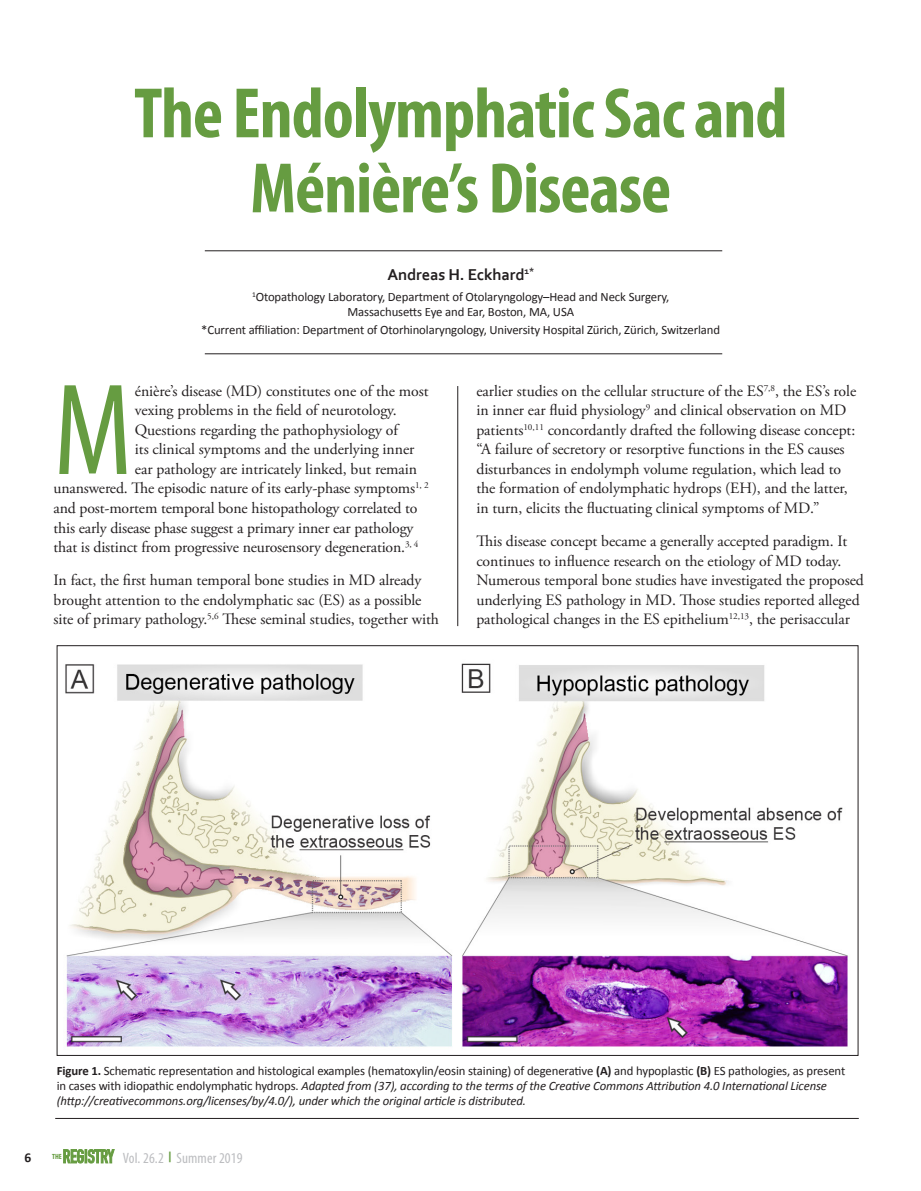
<style>
.page{position:relative;width:921px;height:1191px;background:#fff}
.page>*{position:absolute;margin:0;border:0;box-sizing:border-box;transform-origin:0 0}
.Text_with_Drop_Cap{font:condensed 131.55px "Myriad Pro";color:#669c41}
.Heads{font:700 condensed 72px "Myriad Pro";letter-spacing:-.015em;color:#669c41}
.t1{font:700 16.5px "Corbel";letter-spacing:-.01em;color:#231f20}
.Text_with_space{font:15.75px/19.5px "Adobe Garamond Pro";letter-spacing:-.005em;color:#231f20}
.Text_with_Drop_Cap-2{font:15.75px "Adobe Garamond Pro";letter-spacing:-.01em;color:#231f20}
.t2{font:condensed 15px "Myriad Pro";letter-spacing:.01em;color:#bcbdc0}
.t3{font:700 13.5px "Calibri";color:#231f20}
._1__Calibri_8_5_pt{font:italic 12.75px/15px "Calibri";letter-spacing:-.01em;color:#231f20}
._1__Calibri_8_5_pt-2{font:12.75px/15px "Calibri";letter-spacing:-.01em;color:#231f20;text-align:center}
.t4{font:700 condensed 7.5px "Myriad Pro";color:#669c41}
.s1{font-weight:700;font-style:normal}
.s2{font-style:normal}
.s3{font-family:"Calibri";font-weight:700;font-stretch:normal;font-size:12px;color:#669c41}
</style>
<div class="page">
<svg style="left:63px;top:1149px;width:52px;height:14px"></svg>
<svg style="left:64px;top:1149px;width:50px;height:14px"></svg>
<hr style="left:205px;top:250px;width:517px;height:1px;background:#231f20">
<hr style="left:205px;top:353px;width:517px;height:1px;background:#231f20">
<hr style="left:457px;top:386px;width:1px;height:240px;background:#231f20">
<img style="left:65px;top:663px;width:783px;height:384px">
<hr style="left:55px;top:1118px;width:804px;height:1px;background:#231f20">
<p class="Heads" style="left:134px;top:68px;width:655px">The Endolymphatic Sac and</p>
<p class="Heads" style="left:250px;top:143px;width:422px">Ménière’s Disease</p>
<p class="t1" style="left:387px;top:264px;width:148px">Andreas H. Eckhard<sup>1*</sup></p>
<p class="_1__Calibri_8_5_pt-2" style="left:252px;top:289px;width:419px"><sup>1</sup>Otopathology Laboratory, Department of Otolaryngology–Head and Neck Surgery,<br>Massachusetts Eye and Ear, Boston, MA, USA</p>
<p class="_1__Calibri_8_5_pt-2" style="left:201px;top:322px;width:520px">*Current affiliation: Department of Otorhinolaryngology, University Hospital Zürich, Zürich, Switzerland</p>
<p class="Text_with_Drop_Cap" style="left:54px;top:351px;width:80px">M</p>
<p class="Text_with_Drop_Cap-2" style="left:135px;top:381px;width:295px">énière’s disease (MD) constitutes one of the most</p>
<p class="Text_with_Drop_Cap-2" style="left:135px;top:401px;width:263px">vexing problems in the field of neurotology.</p>
<p class="Text_with_Drop_Cap-2" style="left:135px;top:420px;width:264px">Questions regarding the pathophysiology of</p>
<p class="Text_with_Drop_Cap-2" style="left:135px;top:440px;width:281px">its clinical symptoms and the underlying inner</p>
<p class="Text_with_Drop_Cap-2" style="left:135px;top:459px;width:283px">ear pathology are intricately linked, but remain</p>
<p class="Text_with_Drop_Cap-2" style="left:54px;top:479px;width:376px">unanswered. The episodic nature of its early-phase symptoms<sup>1,</sup> <sup>2</sup></p>
<p class="Text_with_Drop_Cap-2" style="left:54px;top:498px;width:365px">and post-mortem temporal bone histopathology correlated to</p>
<p class="Text_with_Drop_Cap-2" style="left:54px;top:518px;width:361px">this early disease phase suggest a primary inner ear pathology</p>
<p class="Text_with_Drop_Cap-2" style="left:54px;top:537px;width:366px">that is distinct from progressive neurosensory degeneration.<sup>3,</sup> <sup>4</sup></p>
<p class="Text_with_space" style="left:54px;top:571px;width:387px">In fact, the first human temporal bone studies in MD already brought attention to the endolymphatic sac (ES) as a possible site of primary pathology.<sup>5,6</sup> These seminal studies, together with</p>
<p class="Text_with_space" style="left:476px;top:382px;width:381px">earlier studies on the cellular structure of the ES<sup>7,8</sup>, the ES’s role in inner ear fluid physiology<sup>9</sup> and clinical observation on MD patients<sup>10,11</sup> concordantly drafted the following disease concept: “A failure of secretory or resorptive functions in the ES causes disturbances in endolymph volume regulation, which lead to the formation of endolymphatic hydrops (EH), and the latter, in turn, elicits the fluctuating clinical symptoms of MD.”</p>
<p class="Text_with_space" style="left:476px;top:532px;width:389px">This disease concept became a generally accepted paradigm. It continues to influence research on the etiology of MD today.<br>Numerous temporal bone studies have investigated the proposed underlying ES pathology in MD. Those studies reported alleged pathological changes in the ES epithelium<sup>12,13</sup>, the perisaccular</p>
<p class="_1__Calibri_8_5_pt" style="left:57px;top:1063px;width:790px"><span class="s1">Figure 1.</span> <span class="s2">Schematic representation and histological examples (hematoxylin/eosin staining) of degenerative</span> <span class="s1">(A)</span> <span class="s2">and hypoplastic</span> <span class="s1">(B)</span> <span class="s2">ES pathologies, as present in cases with idiopathic endolymphatic hydrops.</span> Adapted from (37), according to the terms of the Creative Commons Attribution 4.0 International License (http://creativecommons.org/licenses/by/4.0/), under which the original article is distributed.</p>
<p class="t3" style="left:24px;top:1148px;width:8px">6</p>
<p class="t4" style="left:52px;top:1152px;width:11px">THE</p>
<p class="t2" style="left:123px;top:1148px;width:121px">Vol. 26.2 <span class="s3">|</span> Summer 2019</p>
</div>
